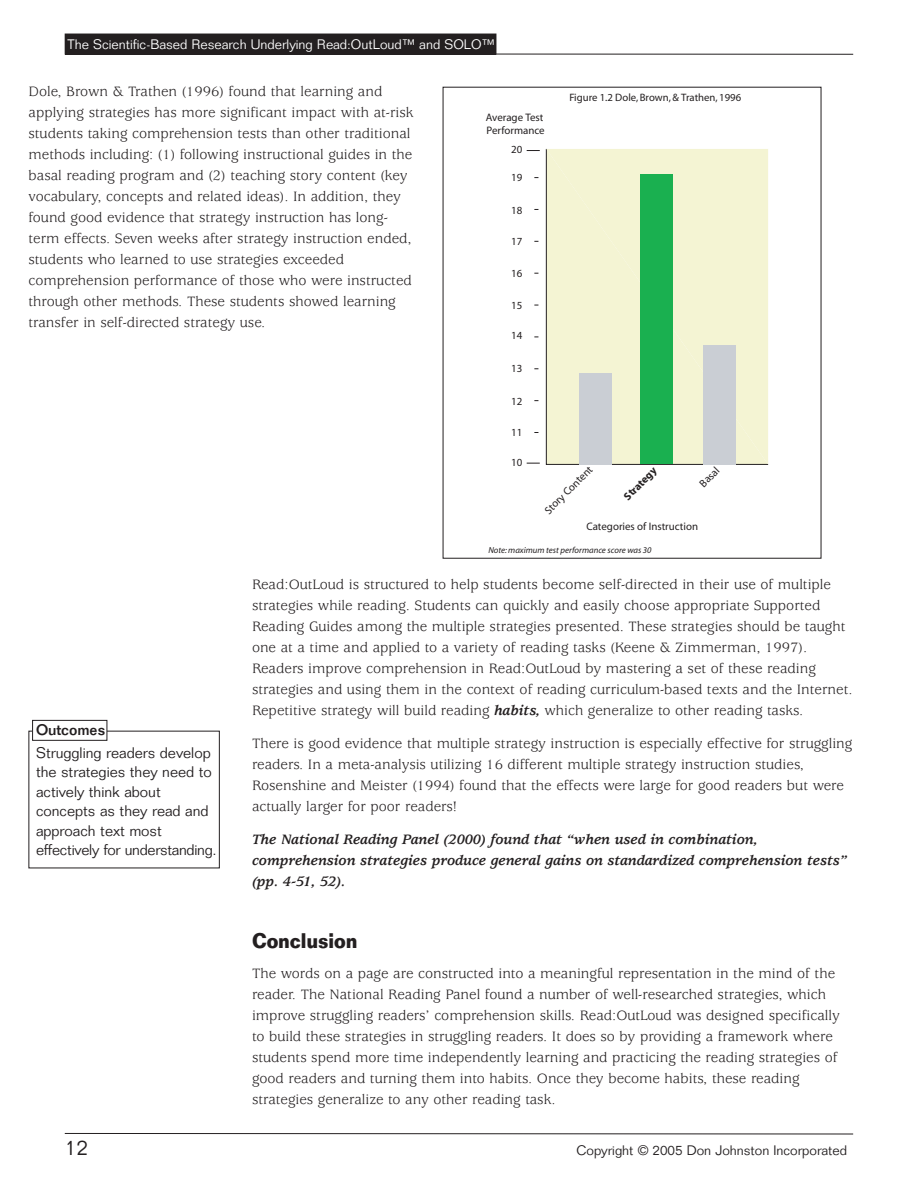
<style>
.page{position:relative;width:918px;height:1188px;background:#fff}
.page>*{position:absolute;margin:0;border:0;box-sizing:border-box;transform-origin:0 0}
.t1{font:300 21px "Folio";color:#231f20}
.t2{font:700 20.7px "Folio";color:#231f20;scale:.87 1}
.t3{font:15px/21px "Usherwood";color:#231f20}
.t4{font:italic 700 15px/21px "Usherwood";color:#231f20}
.t5{font:300 15px/19.5px "Folio";color:#231f20}
.t6{font:500 15px "Folio";color:#231f20}
.t7{font:300 13.5px "Folio";color:#fff}
.t8{font:300 13.5px "Folio";color:#231f20}
.t9{font:10.95px/13px "Myriad";color:#231f20}
.t10{font:700 10.95px "Myriad";color:#231f20}
.t11{font:10.65px "Myriad";color:#231f20}
.t12{font:italic 8.7px "Myriad";color:#231f20}
.s1{font-weight:700;font-style:italic}
</style>
<div class="page">
<svg style="left:64px;top:1133px;width:790px;height:2px;background:#908e8f"></svg>
<hr style="left:473px;top:54px;width:380px;height:1px;background:#231f20">
<div style="left:65px;top:34px;width:431px;height:20px;background:#231f20"></div>
<div style="left:65px;top:34px;width:431px;height:21px;border:1px solid #231f20"></div>
<div style="left:546px;top:149px;width:222px;height:315px;background:#f4f4d3"></div>
<svg style="left:527px;top:150px;width:13px;height:1px"></svg>
<svg style="left:527px;top:463px;width:13px;height:1px"></svg>
<div style="left:579px;top:373px;width:32px;height:91px;background:#caced4"></div>
<div style="left:640px;top:175px;width:33px;height:289px;background:#1ab050"></div>
<div style="left:703px;top:345px;width:32px;height:119px;background:#caced4"></div>
<div style="left:32px;top:720px;width:75px;height:21px;border:1px solid #231f20"></div>
<p class="t7" style="left:68px;top:39px;width:429px">The Scientific-Based Research Underlying Read:OutLoud™ and SOLO™</p>
<p class="t3" style="left:29px;top:82px;width:387px">Dole, Brown &amp; Trathen (1996) found that learning and applying strategies has more significant impact with at-risk students taking comprehension tests than other traditional methods including: (1) following instructional guides in the basal reading program and (2) teaching story content (key vocabulary, concepts and related ideas). In addition, they found good evidence that strategy instruction has long&shy;term effects. Seven weeks after strategy instruction ended, students who learned to use strategies exceeded comprehension performance of those who were instructed through other methods. These students showed learning transfer in self-directed strategy use.</p>
<p class="t9" style="left:486px;top:112px;width:60px">Average Test<br>Performance</p>
<p class="t9" style="left:511px;top:144px;width:13px">20</p>
<p class="t9" style="left:511px;top:172px;width:13px">19</p>
<p class="t9" style="left:511px;top:205px;width:13px">18</p>
<p class="t9" style="left:511px;top:235px;width:13px">17</p>
<p class="t9" style="left:511px;top:268px;width:13px">16</p>
<p class="t9" style="left:511px;top:300px;width:13px">15</p>
<p class="t9" style="left:511px;top:330px;width:13px">14</p>
<p class="t9" style="left:511px;top:363px;width:13px">13</p>
<p class="t9" style="left:511px;top:395px;width:13px">12</p>
<p class="t9" style="left:511px;top:427px;width:13px">11</p>
<p class="t11" style="left:569px;top:94px;width:173px">Figure 1.2 Dole, Brown, &amp; Trathen, 1996</p>
<p class="t9" style="left:511px;top:457px;width:13px">10</p>
<p class="t9" style="left:542px;top:508px;width:66px;rotate:-45deg">Story Content</p>
<p class="t9" style="left:697px;top:481px;width:28px;rotate:-45deg">Basal</p>
<p class="t10" style="left:623px;top:495px;width:43px;rotate:-45deg">Strategy</p>
<p class="t9" style="left:586px;top:521px;width:113px">Categories of Instruction</p>
<p class="t6" style="left:36px;top:724px;width:71px">Outcomes</p>
<p class="t5" style="left:36px;top:744px;width:182px">Struggling readers develop the strategies they need to actively think about concepts as they read and approach text most effectively for understanding.</p>
<p class="t12" style="left:488px;top:547px;width:165px">Note: maximum test performance score was 30</p>
<p class="t3" style="left:252px;top:576px;width:602px">Read:OutLoud is structured to help students become self-directed in their use of multiple strategies while reading. Students can quickly and easily choose appropriate Supported Reading Guides among the multiple strategies presented. These strategies should be taught one at a time and applied to a variety of reading tasks (Keene &amp; Zimmerman, 1997).<br>Readers improve comprehension in Read:OutLoud by mastering a set of these reading strategies and using them in the context of reading curriculum-based texts and the Internet.<br>Repetitive strategy will build reading <span class="s1">habits,</span> which generalize to other reading tasks.</p>
<p class="t3" style="left:252px;top:735px;width:602px">There is good evidence that multiple strategy instruction is especially effective for struggling readers. In a meta-analysis utilizing 16 different multiple strategy instruction studies, Rosenshine and Meister (1994) found that the effects were large for good readers but were actually larger for poor readers!</p>
<p class="t4" style="left:252px;top:831px;width:597px">The National Reading Panel (2000) found that “when used in combination, comprehension strategies produce general gains on standardized comprehension tests” (pp. 4-51, 52).</p>
<h2 class="t2" style="left:252px;top:933px;width:123px">Conclusion</h2>
<p class="t3" style="left:252px;top:964px;width:589px">The words on a page are constructed into a meaningful representation in the mind of the reader. The National Reading Panel found a number of well-researched strategies, which improve struggling readers’ comprehension skills. Read:OutLoud was designed specifically to build these strategies in struggling readers. It does so by providing a framework where students spend more time independently learning and practicing the reading strategies of good readers and turning them into habits. Once they become habits, these reading strategies generalize to any other reading task.</p>
<h1 class="t1" style="left:65px;top:1140px;width:25px">12</h1>
<p class="t8" style="left:577px;top:1145px;width:272px">Copyright © 2005 Don Johnston Incorporated</p>
</div>
